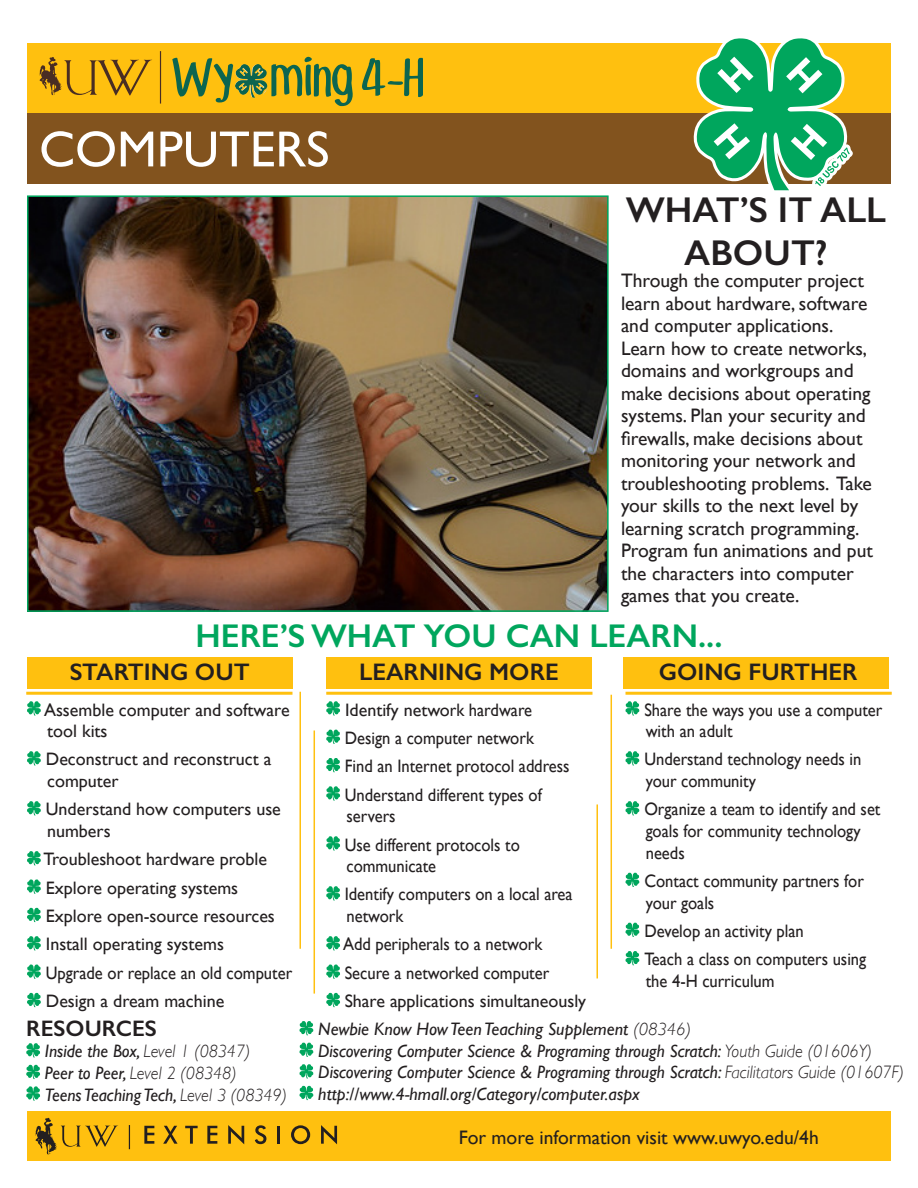
<style>
.page{position:relative;width:918px;height:1188px;background:#fff}
.page>*{position:absolute;margin:0;border:0;box-sizing:border-box;transform-origin:0 0}
.t1{font:51px "Gill Sans";color:#fff}
.t2{font:600 36px/43.2px "Gill Sans";color:#231f20;text-align:center}
.t3{font:600 33px "Gill Sans";color:#00a65d}
.t4{font:600 24px "Gill Sans";color:#231f20}
.t5{font:600 22.5px "Gill Sans";color:#231f20}
.t6{font:19.5px/22.5px "Gill Sans";color:#231f20}
.t7{font:18px/21.6px "Gill Sans";color:#231f20;scale:.92 1}
.t8{font:italic 18px "Gill Sans";color:#231f20}
.t9{font:18px/21.6px "Gill Sans";color:#231f20}
.t10{font:italic 300 18px "Gill Sans";color:#231f20}
.s1{font-weight:300}
.s2{font-weight:400}
</style>
<div class="page">
<div style="left:27px;top:44px;width:864px;height:70px;background:#ffc00f"></div>
<div style="left:27px;top:1111px;width:864px;height:50px;background:#ffc00f"></div>
<div style="left:27px;top:657px;width:265px;height:32px;background:#ffc00f"></div>
<div style="left:327px;top:657px;width:265px;height:32px;background:#ffc00f"></div>
<div style="left:623px;top:657px;width:266px;height:32px;background:#ffc00f"></div>
<div style="left:27px;top:114px;width:864px;height:70px;background:#82531e"></div>
<svg style="left:172px;top:58px;width:61px;height:44px"></svg>
<svg style="left:271px;top:57px;width:82px;height:49px"></svg>
<svg style="left:362px;top:58px;width:61px;height:39px"></svg>
<img style="left:235px;top:64px;width:32px;height:34px">
<svg style="left:40px;top:57px;width:112px;height:38px"></svg>
<hr style="left:160px;top:51px;width:1px;height:53px;background:#492d23">
<svg style="left:36px;top:1118px;width:82px;height:37px"></svg>
<svg style="left:144px;top:1126px;width:10px;height:18px"></svg>
<svg style="left:163px;top:1126px;width:15px;height:18px"></svg>
<svg style="left:185px;top:1126px;width:13px;height:18px"></svg>
<svg style="left:207px;top:1126px;width:10px;height:18px"></svg>
<svg style="left:228px;top:1125px;width:16px;height:19px"></svg>
<svg style="left:255px;top:1125px;width:11px;height:19px"></svg>
<hr style="left:277px;top:1126px;width:3px;height:18px;background:#231f20">
<svg style="left:291px;top:1125px;width:19px;height:19px"></svg>
<svg style="left:321px;top:1125px;width:16px;height:19px"></svg>
<svg style="left:129px;top:1125px;width:1px;height:24px"></svg>
<img style="left:30px;top:198px;width:576px;height:411px">
<div style="left:27px;top:195px;width:582px;height:417px;border:2px solid #00a65e"></div>
<svg style="left:27px;top:701px;width:14px;height:15px"></svg>
<svg style="left:27px;top:751px;width:14px;height:14px"></svg>
<svg style="left:27px;top:801px;width:14px;height:14px"></svg>
<svg style="left:27px;top:851px;width:14px;height:14px"></svg>
<svg style="left:27px;top:879px;width:14px;height:15px"></svg>
<svg style="left:27px;top:908px;width:14px;height:14px"></svg>
<svg style="left:27px;top:936px;width:14px;height:14px"></svg>
<svg style="left:27px;top:964px;width:14px;height:15px"></svg>
<svg style="left:27px;top:993px;width:14px;height:14px"></svg>
<svg style="left:326px;top:701px;width:14px;height:15px"></svg>
<svg style="left:326px;top:729px;width:14px;height:15px"></svg>
<svg style="left:326px;top:758px;width:14px;height:14px"></svg>
<svg style="left:326px;top:786px;width:14px;height:15px"></svg>
<svg style="left:326px;top:836px;width:14px;height:15px"></svg>
<svg style="left:326px;top:886px;width:14px;height:14px"></svg>
<svg style="left:326px;top:936px;width:14px;height:14px"></svg>
<svg style="left:326px;top:964px;width:14px;height:15px"></svg>
<svg style="left:326px;top:993px;width:14px;height:14px"></svg>
<svg style="left:625px;top:701px;width:15px;height:15px"></svg>
<svg style="left:625px;top:751px;width:15px;height:14px"></svg>
<svg style="left:625px;top:801px;width:15px;height:14px"></svg>
<svg style="left:625px;top:873px;width:15px;height:14px"></svg>
<svg style="left:625px;top:923px;width:15px;height:14px"></svg>
<svg style="left:625px;top:951px;width:15px;height:14px"></svg>
<hr style="left:26px;top:692px;width:266px;height:3px;background:#ffc00f">
<hr style="left:326px;top:692px;width:266px;height:3px;background:#ffc00f">
<hr style="left:626px;top:692px;width:266px;height:3px;background:#ffc00f">
<svg style="left:691px;top:38px;width:163px;height:153px"></svg>
<hr style="left:299px;top:692px;width:2px;height:257px;background:#ffc00f">
<hr style="left:314px;top:730px;width:1px;height:264px;background:#ffc00f">
<hr style="left:611px;top:695px;width:1px;height:254px;background:#ffc00f">
<hr style="left:596px;top:804px;width:2px;height:174px;background:#ffc00f">
<svg style="left:26px;top:1043px;width:14px;height:14px"></svg>
<svg style="left:26px;top:1065px;width:14px;height:14px"></svg>
<svg style="left:26px;top:1086px;width:14px;height:15px"></svg>
<svg style="left:299px;top:1021px;width:14px;height:14px"></svg>
<svg style="left:299px;top:1043px;width:14px;height:14px"></svg>
<svg style="left:299px;top:1064px;width:14px;height:14px"></svg>
<svg style="left:299px;top:1086px;width:14px;height:14px"></svg>
<p class="t1" style="left:39px;top:119px;width:292px">COMPUTERS</p>
<p class="t2" style="left:626px;top:188px;width:262px">WHAT’S IT ALL<br>ABOUT?</p>
<p class="t6" style="left:621px;top:269px;width:253px">Through the computer project learn about hardware, software and computer applications.<br>Learn how to create networks, domains and workgroups and make decisions about operating systems. Plan your security and firewalls, make decisions about monitoring your network and troubleshooting problems. Take your skills to the next level by learning scratch programming.<br>Program fun animations and put the characters into computer games that you create.</p>
<p class="t3" style="left:196px;top:616px;width:528px">HERE’S WHAT YOU CAN LEARN...</p>
<p class="t4" style="left:70px;top:658px;width:181px">STARTING OUT</p>
<p class="t9" style="left:44px;top:698px;width:247px">Assemble computer and software tool kits</p>
<p class="t9" style="left:46px;top:748px;width:227px">Deconstruct and reconstruct a computer</p>
<p class="t9" style="left:46px;top:798px;width:237px">Understand how computers use numbers</p>
<p class="t9" style="left:44px;top:848px;width:225px">Troubleshoot hardware proble</p>
<p class="t9" style="left:46px;top:877px;width:194px">Explore operating systems</p>
<p class="t9" style="left:46px;top:905px;width:231px">Explore open-source resources</p>
<p class="t9" style="left:46px;top:933px;width:180px">Install operating systems</p>
<p class="t7" style="left:46px;top:962px;width:269px">Upgrade or replace an old computer</p>
<p class="t9" style="left:46px;top:990px;width:180px">Design a dream machine</p>
<p class="t4" style="left:359px;top:658px;width:201px">LEARNING MORE</p>
<p class="t9" style="left:345px;top:698px;width:189px">Identify network hardware</p>
<p class="t7" style="left:345px;top:727px;width:207px">Design a computer network</p>
<p class="t7" style="left:345px;top:755px;width:246px">Find an Internet protocol address</p>
<p class="t7" style="left:345px;top:784px;width:216px">Understand different types of servers</p>
<p class="t7" style="left:345px;top:833px;width:192px">Use different protocols to communicate</p>
<p class="t7" style="left:345px;top:883px;width:249px">Identify computers on a local area network</p>
<p class="t7" style="left:343px;top:933px;width:218px">Add peripherals to a network</p>
<p class="t7" style="left:345px;top:962px;width:224px">Secure a networked computer</p>
<p class="t9" style="left:345px;top:990px;width:243px">Share applications simultaneously</p>
<p class="t4" style="left:659px;top:658px;width:200px">GOING FURTHER</p>
<p class="t7" style="left:644px;top:698px;width:260px">Share the ways you use a computer with an adult</p>
<p class="t7" style="left:644px;top:748px;width:238px">Understand technology needs in your community</p>
<p class="t7" style="left:644px;top:798px;width:258px">Organize a team to identify and set goals for community technology needs</p>
<p class="t7" style="left:644px;top:870px;width:240px">Contact community partners for your goals</p>
<p class="t7" style="left:644px;top:920px;width:175px">Develop an activity plan</p>
<p class="t7" style="left:644px;top:948px;width:243px">Teach a class on computers using the 4-H curriculum</p>
<p class="t5" style="left:26px;top:1015px;width:132px">RESOURCES</p>
<p class="t8" style="left:45px;top:1041px;width:207px">Inside the Box, <span class="s1">Level 1 (08347)</span></p>
<p class="t10" style="left:45px;top:1063px;width:193px"><span class="s2">Peer to Peer,</span> Level 2 (08348)</p>
<p class="t8" style="left:45px;top:1084px;width:244px">Teens Teaching Tech, <span class="s1">Level 3 (08349)</span></p>
<p class="t8" style="left:318px;top:1019px;width:374px">Newbie Know How Teen Teaching Supplement <span class="s1">(08346)</span></p>
<p class="t8" style="left:318px;top:1041px;width:556px">Discovering Computer Science &amp; Programing through Scratch: <span class="s1">Youth Guide (01606Y)</span></p>
<p class="t8" style="left:318px;top:1062px;width:587px">Discovering Computer Science &amp; Programing through Scratch: <span class="s1">Facilitators Guide (01607F)</span></p>
<p class="t8" style="left:318px;top:1084px;width:323px">http://www.4-hmall.org/Category/computer.aspx</p>
<p class="t6" style="left:459px;top:1126px;width:361px">For more information visit www.uwyo.edu/4h</p>
</div>
